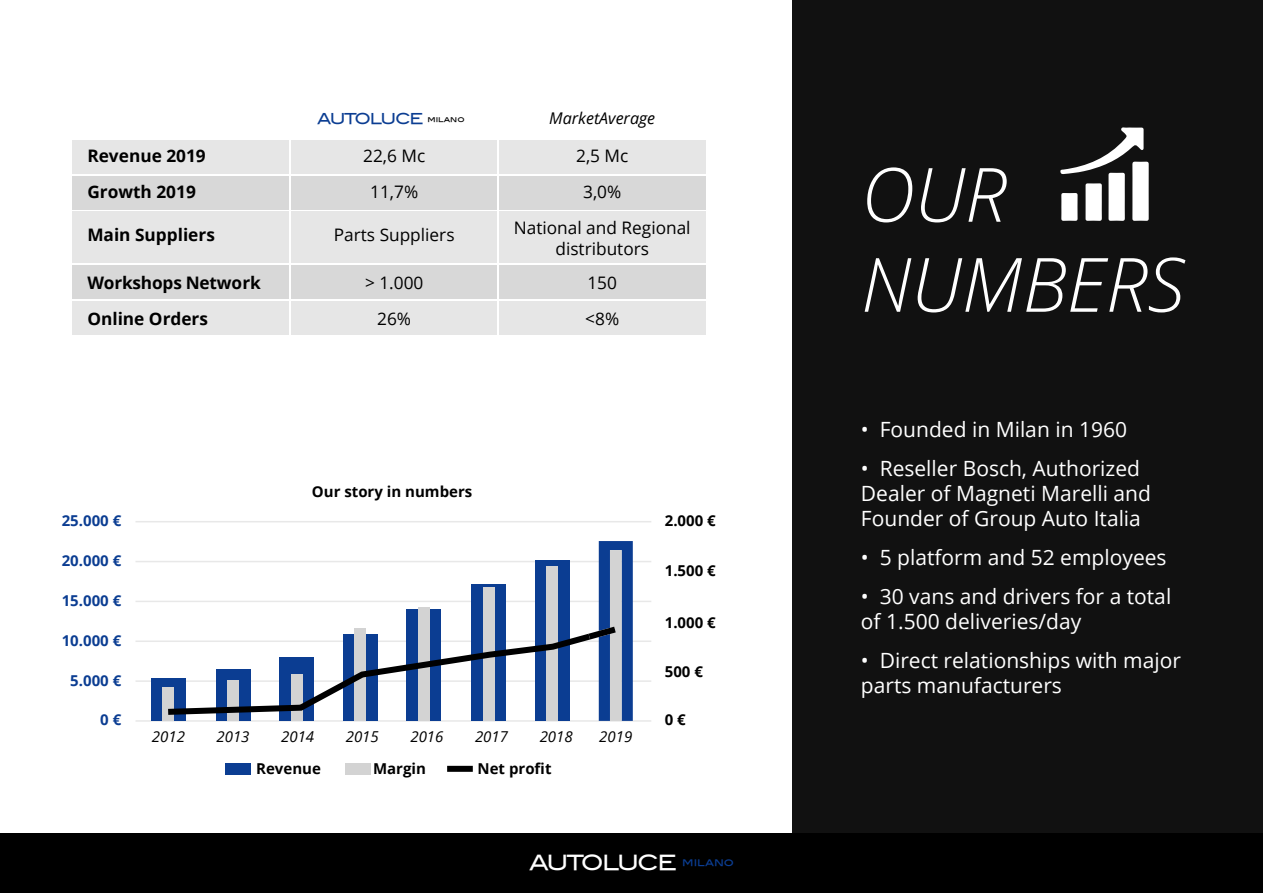
<style>
.page{position:relative;width:1263px;height:893px;background:#fff}
.page>*{position:absolute;margin:0;border:0;box-sizing:border-box;transform-origin:0 0}
.t1{font:italic 300 75px/90px "Open Sans";color:#fff}
.t2{font:21px/25.2px "Open Sans";color:#fff}
.t3{font:20.85px "Blair Md ITCTT Medium";letter-spacing:-.1em;color:#fff}
.t4{font:17.25px/20.7px "Open Sans";color:#000;text-align:center}
.t5{font:700 17.25px "Open Sans";color:#000}
.t6{font:italic 16.2px "Open Sans";color:#000}
.t7{font:700 15px "Open Sans";color:#000}
.t8{font:700 15px "Open Sans";color:#0b3d92}
.t9{font:italic 15px "Open Sans";color:#000}
.t10{font:15px "Blair Md ITCTT Medium";letter-spacing:-.1em;color:#0b3d92}
</style>
<div class="page">
<div style="left:792px;top:0;width:471px;height:893px;background:#111"></div>
<hr style="left:135px;top:521px;width:516px;height:1px;background:#e8e8e8">
<hr style="left:135px;top:561px;width:516px;height:1px;background:#e8e8e8">
<hr style="left:135px;top:601px;width:516px;height:1px;background:#e8e8e8">
<hr style="left:135px;top:640px;width:516px;height:2px;background:#e8e8e8">
<hr style="left:135px;top:680px;width:516px;height:2px;background:#e8e8e8">
<hr style="left:135px;top:720px;width:516px;height:2px;background:#e8e8e8">
<div style="left:151px;top:678px;width:34px;height:43px;background:#0b3d92"></div>
<svg style="left:162px;top:541px;width:471px;height:180px"></svg>
<div style="left:225px;top:763px;width:26px;height:11px;background:#0b3d92"></div>
<div style="left:345px;top:763px;width:25px;height:11px;background:#d3d3d3"></div>
<div style="left:447px;top:766px;width:26px;height:6px;background:#000"></div>
<svg style="left:1060px;top:127px;width:89px;height:94px"></svg>
<div style="left:72px;top:140px;width:633px;height:34px;background:#e5e5e5"></div>
<div style="left:72px;top:212px;width:633px;height:51px;background:#e5e5e5"></div>
<div style="left:72px;top:265px;width:633px;height:34px;background:#d6d6d6"></div>
<div style="left:72px;top:301px;width:633px;height:34px;background:#e5e5e5"></div>
<div style="left:72px;top:176px;width:633px;height:34px;background:#d6d6d6"></div>
<hr style="left:497px;top:101px;width:2px;height:270px;background:#fff">
<hr style="left:289px;top:101px;width:2px;height:270px;background:#fff">
<div style="left:0;top:833px;width:1263px;height:60px;background:#000"></div>
<p class="t10" style="left:317px;top:110px;width:149px">AUTOLUCE <sup>milano</sup></p>
<p class="t6" style="left:549px;top:107px;width:107px">MarketAverage</p>
<p class="t5" style="left:87px;top:144px;width:120px">Revenue 2019</p>
<p class="t4" style="left:363px;top:145px;width:64px">22,6 Mc</p>
<p class="t4" style="left:576px;top:145px;width:54px">2,5 Mc</p>
<p class="t5" style="left:87px;top:180px;width:110px">Growth 2019</p>
<p class="t4" style="left:370px;top:181px;width:50px">11,7%</p>
<p class="t4" style="left:583px;top:181px;width:40px">3,0%</p>
<p class="t5" style="left:87px;top:223px;width:129px">Main Suppliers</p>
<p class="t4" style="left:334px;top:224px;width:122px">Parts Suppliers</p>
<p class="t4" style="left:514px;top:217px;width:178px">National and Regional distributors</p>
<p class="t5" style="left:87px;top:270px;width:175px">Workshops Network</p>
<p class="t4" style="left:365px;top:272px;width:60px">&gt; 1.000</p>
<p class="t4" style="left:587px;top:272px;width:31px">150</p>
<p class="t5" style="left:87px;top:306px;width:122px">Online Orders</p>
<p class="t4" style="left:377px;top:307px;width:35px">26%</p>
<p class="t4" style="left:585px;top:307px;width:35px">&lt;8%</p>
<p class="t8" style="left:62px;top:510px;width:61px">25.000 €</p>
<p class="t8" style="left:62px;top:550px;width:61px">20.000 €</p>
<p class="t8" style="left:62px;top:590px;width:61px">15.000 €</p>
<p class="t8" style="left:62px;top:630px;width:61px">10.000 €</p>
<p class="t8" style="left:70px;top:669px;width:52px">5.000 €</p>
<p class="t8" style="left:100px;top:709px;width:23px">0 €</p>
<p class="t7" style="left:312px;top:481px;width:162px">Our story in numbers</p>
<p class="t9" style="left:152px;top:726px;width:35px">2012</p>
<p class="t9" style="left:217px;top:726px;width:35px">2013</p>
<p class="t9" style="left:281px;top:726px;width:35px">2014</p>
<p class="t9" style="left:346px;top:726px;width:35px">2015</p>
<p class="t9" style="left:410px;top:726px;width:35px">2016</p>
<p class="t9" style="left:475px;top:726px;width:35px">2017</p>
<p class="t9" style="left:540px;top:726px;width:35px">2018</p>
<p class="t9" style="left:599px;top:726px;width:35px">2019</p>
<p class="t7" style="left:256px;top:758px;width:66px">Revenue</p>
<p class="t7" style="left:373px;top:758px;width:54px">Margin</p>
<p class="t7" style="left:478px;top:758px;width:75px">Net profit</p>
<p class="t7" style="left:665px;top:510px;width:52px">2.000 €</p>
<p class="t7" style="left:665px;top:560px;width:52px">1.500 €</p>
<p class="t7" style="left:665px;top:612px;width:52px">1.000 €</p>
<p class="t7" style="left:665px;top:661px;width:40px">500 €</p>
<p class="t7" style="left:665px;top:709px;width:23px">0 €</p>
<p class="t3" style="left:529px;top:849px;width:206px">AUTOLUCE <sup>milano</sup></p>
<h1 class="t1" style="left:861px;top:147px;width:325px">OUR<br>NUMBERS</h1>
<p class="t2" style="left:861px;top:416px;width:268px">• Founded in Milan in 1960</p>
<p class="t2" style="left:861px;top:455px;width:291px">• Reseller Bosch, Authorized<br>Dealer of Magneti Marelli and<br>Founder of Group Auto Italia</p>
<p class="t2" style="left:861px;top:544px;width:307px">• 5 platform and 52 employees</p>
<p class="t2" style="left:861px;top:583px;width:312px">• 30 vans and drivers for a total of 1.500 deliveries/day</p>
<p class="t2" style="left:861px;top:647px;width:322px">• Direct relationships with major parts manufacturers</p>
</div>
